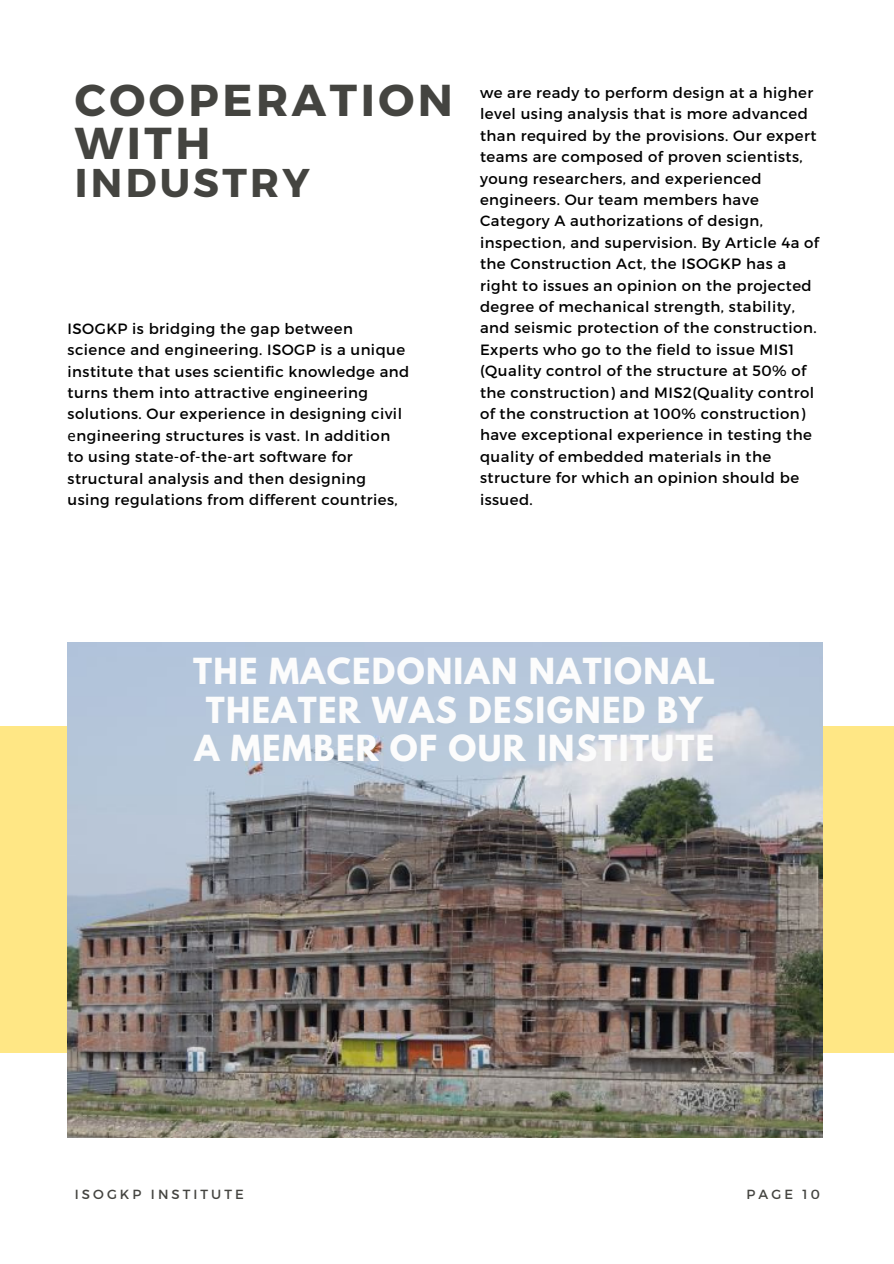
<style>
.page{position:relative;width:894px;height:1264px;background:#fff}
.page>*{position:absolute;margin:0;border:0;box-sizing:border-box;transform-origin:0 0}
.t1{font:700 44.55px "Montserrat";letter-spacing:.08em;color:#444440}
.t2{font:700 40.05px "Montserrat";letter-spacing:.08em;color:#444440}
.t3{font:700 31.8px/38.2px "League Spartan";letter-spacing:.04em;color:#fcfcfc;text-align:center}
.t4{font:14.85px/21.5px "Montserrat";letter-spacing:.03em;color:#000}
.t5{font:13.2px "Montserrat";letter-spacing:.23em;color:#444440}
.s1{font-family:"Noto Sans"}
</style>
<div class="page">
<div style="left:0;top:726px;width:893px;height:326px;background:#ffe785"></div>
<img style="left:68px;top:642px;width:754px;height:495px">
<p class="t1" style="left:75px;top:72px;width:379px">COOPERATION</p>
<p class="t1" style="left:75px;top:114px;width:137px">WITH</p>
<p class="t2" style="left:75px;top:157px;width:236px">INDUSTRY</p>
<p class="t4" style="left:68px;top:317px;width:343px">ISOGKP is bridging the gap between science and engineering. ISOGP is a unique institute that uses scientific knowledge and turns them into attractive engineering solutions. Our experience in designing civil <span class="s1">е</span>ngineering structures is vast. In addition to using state-of-the-art software for structural analysis and then designing using regulations from different countries,</p>
<p class="t4" style="left:480px;top:81px;width:340px">we are ready to perform design at a higher level using analysis that is more advanced than required by the provisions. Our expert teams are composed of proven scientists, young researchers, and experienced engineers. Our team members have Category A authorizations of design, inspection, and supervision. By Article 4a of the Construction Act, the ISOGKP has a right to issues an opinion on the projected degree of mechanical strength, stability, and seismic protection of the construction.<br>Experts who go to the field to issue MIS1 (Quality control of the structure at 50% of the construction) and MIS2(Quality control of the construction at 100% construction) have exceptional experience in testing the quality of embedded materials in the structure for which an opinion should be issued.</p>
<p class="t3" style="left:193px;top:656px;width:523px">THE MACEDONIAN NATIONAL<br>THEATER WAS DESIGNED BY<br>A MEMBER OF OUR INSTITUTE</p>
<p class="t5" style="left:75px;top:1185px;width:170px">ISOGKP INSTITUTE</p>
<p class="t5" style="left:746px;top:1185px;width:75px">PAGE 10</p>
</div>
